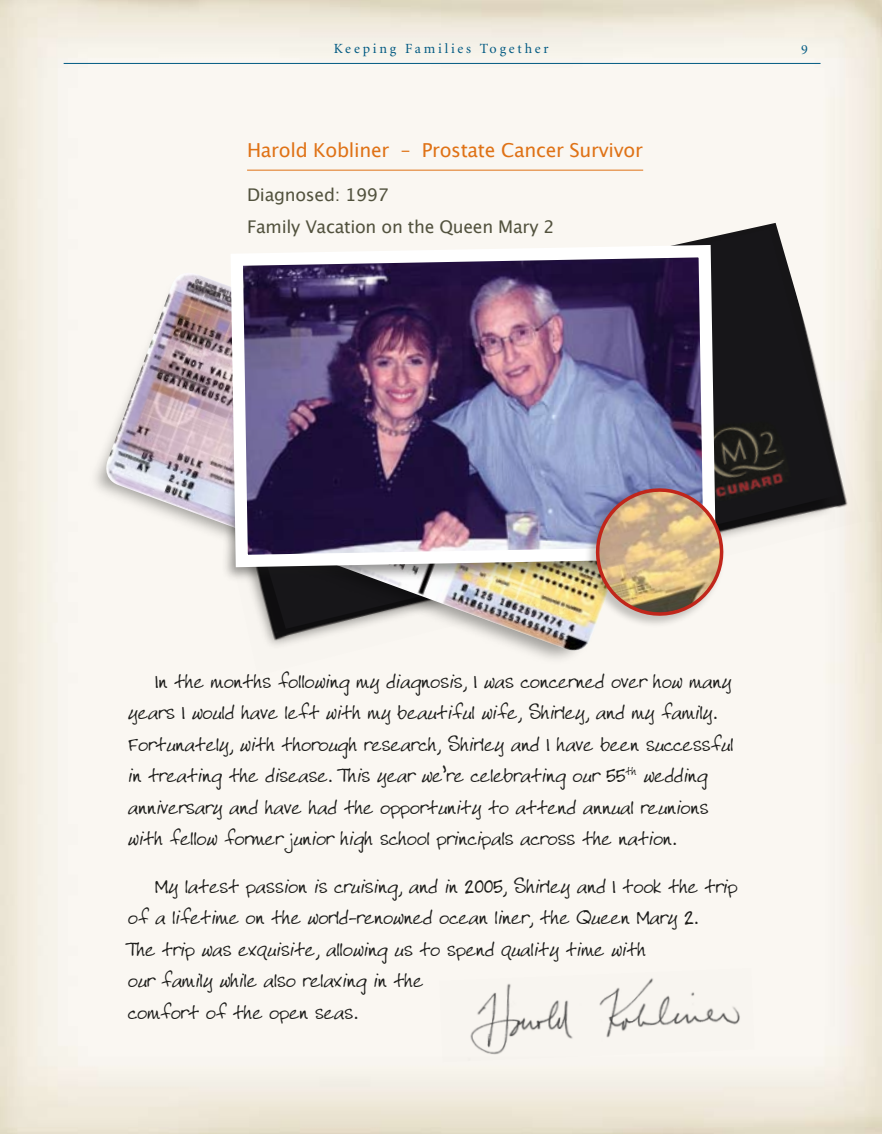
<style>
.page{position:relative;width:882px;height:1134px;background:#fff}
.page>*{position:absolute;margin:0;border:0;box-sizing:border-box;transform-origin:0 0}
.t1{font:22.75px/31.5px "Twenty";letter-spacing:-.015em;color:#1c1c1a}
.t2{font:19.25px "Lucida Grande";letter-spacing:-.015em;color:#df7216}
.t3{font:17.5px/31.5px "Lucida Grande";letter-spacing:-.015em;color:#52523e}
.t4{font:14px "Minion";letter-spacing:.2em;color:#005982}
</style>
<div class="page">
<hr style="left:64px;top:63px;width:757px;height:1px;background:#005982">
<div style="left:86px;top:274px;width:572px;height:393px;background:#faf7f2"></div>
<img style="left:187px;top:223px;width:675px;height:453px">
<img style="left:101px;top:267px;width:561px;height:389px">
<img style="left:439px;top:968px;width:316px;height:94px">
<div style="left:220px;top:276px;width:492px;height:307px;background:#1c1c1a;opacity:.45"></div>
<img style="left:224px;top:239px;width:498px;height:334px">
<div style="left:582px;top:485px;width:145px;height:144px;background:#1c1c1a;opacity:.25"></div>
<img style="left:591px;top:483px;width:137px;height:138px">
<hr style="left:247px;top:170px;width:396px;height:1px;background:#df7216">
<svg style="left:802px;top:44px;width:5px;height:9px"></svg>
<p class="t4" style="left:334px;top:42px;width:216px">Keeping Families Together</p>
<p class="t2" style="left:247px;top:139px;width:397px">Harold Kobliner – Prostate Cancer Survivor</p>
<p class="t3" style="left:247px;top:179px;width:309px">Diagnosed: 1997<br>Family Vacation on the Queen Mary 2</p>
<p class="t1" style="left:128px;top:665px;width:607px;text-indent:27px">In the months following my diagnosis, I was concerned over how many years I would have left with my beautiful wife, Shirley, and my family.<br>Fortunately, with thorough research, Shirley and I have been successful in treating the disease. This year we’re celebrating our 55<sup>th</sup> wedding anniversary and have had the opportunity to attend annual reunions with fellow former junior high school principals across the nation.</p>
<p class="t1" style="left:128px;top:869px;width:611px;text-indent:27px">My latest passion is cruising, and in 2005, Shirley and I took the trip of a lifetime on the world-renowned ocean liner, the Queen Mary 2.<br>The trip was exquisite, allowing us to spend quality time with<br>our family while also relaxing in the<br>comfort of the open seas.</p>
</div>
